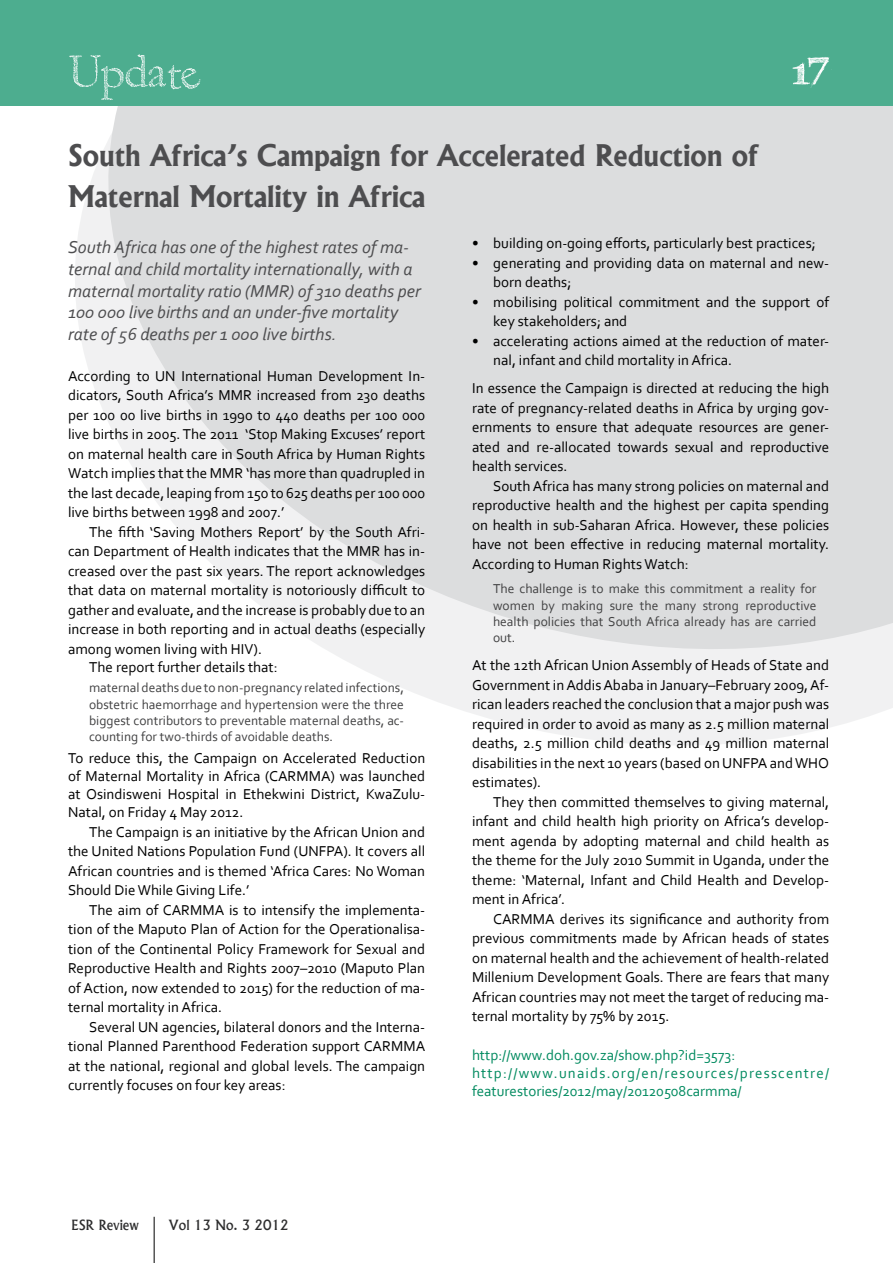
<style>
.page{position:relative;width:893px;height:1263px;background:#fff}
.page>*{position:absolute;margin:0;border:0;box-sizing:border-box;transform-origin:0 0}
.t1{font:54px "Fragile Decay";color:#fff}
.t2{font:51px "karabin E.";color:#fff}
.t3{font:700 28.5px/40.5px "Albertus";color:#4d4d4f}
.t4{font:italic 18px/21.6px "Corbel";color:#4d4d4f}
.t5{font:15px/19.5px "Corbel";color:#000;text-align:justify}
.t6{font:15px/18px "Corbel";color:#008a5f}
.t7{font:13.5px/16.2px "Corbel";color:#414142;text-align:justify}
.t8{font:500 13.5px "Albertus";color:#2d2d2e}
</style>
<div class="page">
<svg style="left:29px;top:105px;width:864px;height:640px"></svg>
<svg style="left:63px;top:105px;width:830px;height:595px;fill:#dcddde"></svg>
<hr style="left:154px;top:1217px;width:1px;height:46px;background:#000">
<div style="left:0;top:0;width:893px;height:105px;background:#4dad8f"></div>
<h1 class="t1" style="left:68px;top:34px;width:134px">Update</h1>
<h2 class="t2" style="left:792px;top:43px;width:38px">17</h2>
<h3 class="t3" style="left:68px;top:136px;width:692px">South Africa’s Campaign for Accelerated Reduction of<br>Maternal Mortality in Africa</h3>
<p class="t4" style="left:68px;top:236px;width:354px">South Africa has one of the highest rates of ma&shy;ternal and child mortality internationally, with a maternal mortality ratio (MMR) of 310 deaths per 100 000 live births and an under-five mortality rate of 56 deaths per 1 000 live births.</p>
<p class="t5" style="left:68px;top:366px;width:359px">According to UN International Human Development In&shy;dicators, South Africa’s MMR increased from 230 deaths per 100 00 live births in 1990 to 440 deaths per 100 000 live births in 2005. The 2011 ‘Stop Making Excuses’ report on maternal health care in South Africa by Human Rights Watch implies that the MMR ‘has more than quadrupled in the last decade, leaping from 150 to 625 deaths per 100 000 live births between 1998 and 2007.’</p>
<p class="t5" style="left:68px;top:522px;width:359px;text-indent:21px">The fifth ‘Saving Mothers Report’ by the South Afri&shy;can Department of Health indicates that the MMR has in&shy;creased over the past six years. The report acknowledges that data on maternal mortality is notoriously difficult to gather and evaluate, and the increase is probably due to an increase in both reporting and in actual deaths (especially among women living with HIV).</p>
<p class="t5" style="left:89px;top:657px;width:190px">The report further details that:</p>
<p class="t7" style="left:89px;top:679px;width:316px">maternal deaths due to non-pregnancy related infections, obstetric haemorrhage and hypertension were the three biggest contributors to preventable maternal deaths, ac&shy;counting for two-thirds of avoidable deaths.</p>
<p class="t5" style="left:68px;top:749px;width:359px;line-height:18px">To reduce this, the Campaign on Accelerated Reduction of Maternal Mortality in Africa (CARMMA) was launched at Osindisweni Hospital in Ethekwini District, KwaZulu-Natal, on Friday 4 May 2012.</p>
<p class="t5" style="left:68px;top:822px;width:359px;text-indent:21px">The Campaign is an initiative by the African Union and the United Nations Population Fund (UNFPA). It covers all African countries and is themed ‘Africa Cares: No Woman Should Die While Giving Life.’</p>
<p class="t5" style="left:68px;top:900px;width:359px;text-indent:21px">The aim of CARMMA is to intensify the implementa&shy;tion of the Maputo Plan of Action for the Operationalisa&shy;tion of the Continental Policy Framework for Sexual and Reproductive Health and Rights 2007–2010 (Maputo Plan of Action, now extended to 2015) for the reduction of ma&shy;ternal mortality in Africa.</p>
<p class="t5" style="left:68px;top:1017px;width:359px;text-indent:21px">Several UN agencies, bilateral donors and the Interna&shy;tional Planned Parenthood Federation support CARMMA at the national, regional and global levels. The campaign currently focuses on four key areas:</p>
<p class="t5" style="left:472px;top:233px;width:345px">• building on-going efforts, particularly best practices;</p>
<p class="t5" style="left:493px;top:253px;width:337px;text-indent:-21px">• generating and providing data on maternal and new&shy;born deaths;</p>
<p class="t5" style="left:493px;top:292px;width:337px;text-indent:-21px">• mobilising political commitment and the support of key stakeholders; and</p>
<p class="t5" style="left:493px;top:331px;width:337px;text-indent:-21px">• accelerating actions aimed at the reduction of mater&shy;nal, infant and child mortality in Africa.</p>
<p class="t5" style="left:472px;top:378px;width:359px">In essence the Campaign is directed at reducing the high rate of pregnancy-related deaths in Africa by urging gov&shy;ernments to ensure that adequate resources are gener&shy;ated and re-allocated towards sexual and reproductive health services.</p>
<p class="t5" style="left:472px;top:476px;width:359px;text-indent:21px">South Africa has many strong policies on maternal and reproductive health and the highest per capita spending on health in sub-Saharan Africa. However, these policies have not been effective in reducing maternal mortality.<br>According to Human Rights Watch:</p>
<p class="t7" style="left:493px;top:580px;width:325px">The challenge is to make this commitment a reality for women by making sure the many strong reproductive health policies that South Africa already has are carried out.</p>
<p class="t5" style="left:472px;top:655px;width:359px">At the 12th African Union Assembly of Heads of State and Government in Addis Ababa in January–February 2009, Af&shy;rican leaders reached the conclusion that a major push was required in order to avoid as many as 2.5 million maternal deaths, 2.5 million child deaths and 49 million maternal disabilities in the next 10 years (based on UNFPA and WHO estimates).</p>
<p class="t5" style="left:472px;top:791px;width:359px;text-indent:21px">They then committed themselves to giving maternal, infant and child health high priority on Africa’s develop&shy;ment agenda by adopting maternal and child health as the theme for the July 2010 Summit in Uganda, under the theme: ‘Maternal, Infant and Child Health and Develop&shy;ment in Africa’.</p>
<p class="t5" style="left:472px;top:908px;width:359px;text-indent:21px">CARMMA derives its significance and authority from previous commitments made by African heads of states on maternal health and the achievement of health-related Millenium Development Goals. There are fears that many African countries may not meet the target of reducing ma&shy;ternal mortality by 75% by 2015.</p>
<p class="t6" style="left:472px;top:1046px;width:359px">http://www.doh.gov.za/show.php?id=3573: http://www.unaids.org/en/resources/presscentre/ featurestories/2012/may/20120508carmma/</p>
<p class="t8" style="left:71px;top:1216px;width:69px">ESR Review</p>
<p class="t8" style="left:168px;top:1216px;width:121px">Vol 13 No. 3 2012</p>
</div>
